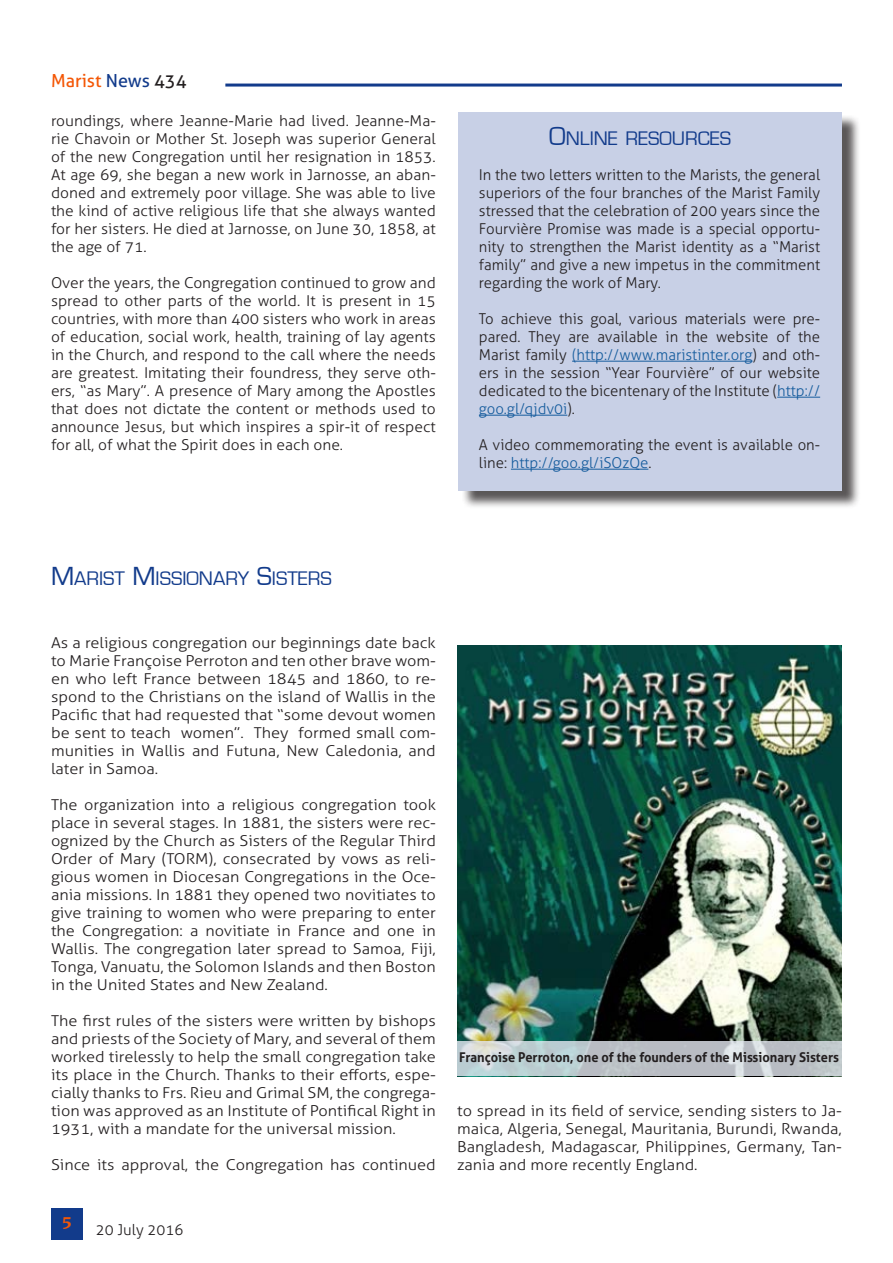
<style>
.page{position:relative;width:893px;height:1263px;background:#fff}
.page>*{position:absolute;margin:0;border:0;box-sizing:border-box;transform-origin:0 0}
.Titolo{font:20.25px "Eurostile";color:#123b8b}
.t1{font:18px "Aller";color:#f45706}
.t2{font:700 18px "Novarese IT Cby BT";color:#f45706}
.Testo_normal{font:300 15px/18px "Aller";color:#231f20;text-align:justify;scale:1.09 1}
.Testo_normal-2{font:300 15px/18px "Aller";color:#231f20;text-align:justify;scale:1.04 1}
.Testo_normal-3{font:300 15px/18px "Aller";color:#231f20;text-align:justify}
.DidacaliaFotos{font:700 13.5px "Aller";color:#231f20;scale:.95 1}
.s1{color:#123b8b}
.s2{color:#231f20}
.s3{font-size:27px}
.s4{color:#175d9e}
</style>
<div class="page">
<hr style="left:225px;top:84px;width:617px;height:3px;background:#123b8b">
<div style="left:51px;top:1208px;width:32px;height:31px;background:#123b8b"></div>
<img style="left:457px;top:645px;width:385px;height:397px">
<div style="left:461px;top:114px;width:399px;height:395px;background:#231f20;opacity:.75"></div>
<div style="left:459px;top:112px;width:383px;height:378px;background:#c8d0e6"></div>
<hr style="left:572px;top:361px;width:180px;height:1px;background:#175d9e">
<hr style="left:777px;top:397px;width:43px;height:1px;background:#175d9e">
<hr style="left:479px;top:415px;width:88px;height:1px;background:#175d9e">
<hr style="left:511px;top:469px;width:137px;height:1px;background:#175d9e">
<svg style="left:457px;top:1042px;width:385px;height:34px;background:#bfc7cc"></svg>
<p class="t1" style="left:51px;top:69px;width:137px">Marist <span class="s1">News</span> <span class="s2">434</span></p>
<p class="Testo_normal-2" style="left:51px;top:112px;width:372px">roundings, where Jeanne-Marie had lived. Jeanne-Ma&shy;rie Chavoin or Mother St. Joseph was superior General of the new Congregation until her resignation in 1853.<br>At age 69, she began a new work in Jarnosse, an aban&shy;doned and extremely poor village. She was able to live the kind of active religious life that she always wanted for her sisters. He died at Jarnosse, on June 30, 1858, at the age of 71.</p>
<p class="Testo_normal-2" style="left:51px;top:274px;width:372px">Over the years, the Congregation continued to grow and spread to other parts of the world. It is present in 15 countries, with more than 400 sisters who work in areas of education, social work, health, training of lay agents in the Church, and respond to the call where the needs are greatest. Imitating their foundress, they serve oth&shy;ers, “as Mary”. A presence of Mary among the Apostles that does not dictate the content or methods used to announce Jesus, but which inspires a spir-it of respect for all, of what the Spirit does in each one.</p>
<p class="Titolo" style="left:549px;top:127px;width:182px"><span class="s3">O</span>NLINE RESOURCES</p>
<p class="Testo_normal-3" style="left:479px;top:166px;width:343px">In the two letters written to the Marists, the general superiors of the four branches of the Marist Family stressed that the celebration of 200 years since the Fourvière Promise was made is a special opportu&shy;nity to strengthen the Marist identity as a “Marist family” and give a new impetus in the commitment regarding the work of Mary.</p>
<p class="Testo_normal-3" style="left:479px;top:310px;width:343px">To achieve this goal, various materials were pre&shy;pared. They are available in the website of the Marist family <span class="s4">(http://www.maristinter.org</span>) and oth&shy;ers in the session “Year Fourvière” of our website dedicated to the bicentenary of the Institute (<span class="s4">http:// goo.gl/qjdv0i</span>).</p>
<p class="Testo_normal-3" style="left:479px;top:436px;width:343px">A video commemorating the event is available on&shy;line: <span class="s4">http://goo.gl/iSOzQe</span>.</p>
<p class="Titolo" style="left:51px;top:567px;width:281px"><span class="s3">M</span>ARIST <span class="s3">M</span>ISSIONARY <span class="s3">S</span>ISTERS</p>
<p class="Testo_normal" style="left:51px;top:634px;width:355px">As a religious congregation our beginnings date back to Marie Françoise Perroton and ten other brave wom&shy;en who left France between 1845 and 1860, to re&shy;spond to the Christians on the island of Wallis in the Pacific that had requested that “some devout women be sent to teach women”. They formed small com&shy;munities in Wallis and Futuna, New Caledonia, and later in Samoa.</p>
<p class="Testo_normal" style="left:51px;top:796px;width:355px">The organization into a religious congregation took place in several stages. In 1881, the sisters were rec&shy;ognized by the Church as Sisters of the Regular Third Order of Mary (TORM), consecrated by vows as reli&shy;gious women in Diocesan Congregations in the Oce&shy;ania missions. In 1881 they opened two novitiates to give training to women who were preparing to enter the Congregation: a novitiate in France and one in Wallis. The congregation later spread to Samoa, Fiji, Tonga, Vanuatu, the Solomon Islands and then Boston in the United States and New Zealand.</p>
<p class="Testo_normal" style="left:51px;top:1012px;width:355px">The first rules of the sisters were written by bishops and priests of the Society of Mary, and several of them worked tirelessly to help the small congregation take its place in the Church. Thanks to their efforts, espe&shy;cially thanks to Frs. Rieu and Grimal SM, the congrega&shy;tion was approved as an Institute of Pontifical Right in 1931, with a mandate for the universal mission.</p>
<p class="Testo_normal" style="left:51px;top:1156px;width:355px">Since its approval, the Congregation has continued</p>
<p class="t2" style="left:62px;top:1212px;width:12px">5</p>
<p class="Testo_normal-3" style="left:96px;top:1220px;width:89px">20 July 2016</p>
<p class="DidacaliaFotos" style="left:459px;top:1049px;width:401px">Françoise Perroton, one of the founders of the Missionary Sisters</p>
<p class="Testo_normal" style="left:457px;top:1102px;width:355px">to spread in its field of service, sending sisters to Ja&shy;maica, Algeria, Senegal, Mauritania, Burundi, Rwanda, Bangladesh, Madagascar, Philippines, Germany, Tan&shy;zania and more recently England.</p>
</div>
